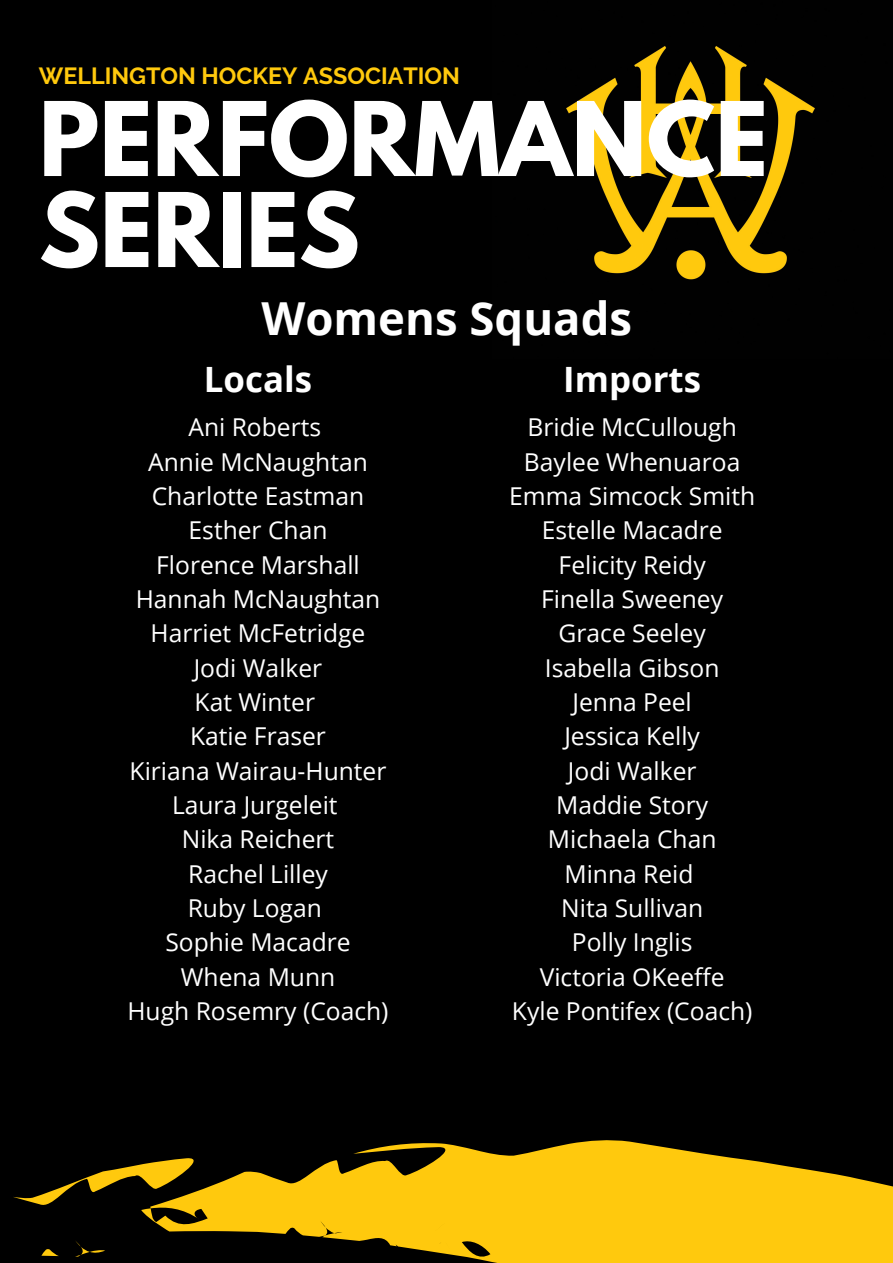
<style>
.page{position:relative;width:893px;height:1263px;background:#000}
.page>*{position:absolute;margin:0;border:0;box-sizing:border-box;transform-origin:0 0}
.t1{font:700 90.97px/91px "League Spartan";color:#fff}
.t2{font:700 45.53px "Open Sans";color:#fff}
.t3{font:700 34.88px "Open Sans";color:#fff}
.t4{font:24.6px "Open Sans";color:#fff}
.t5{font:700 23.33px "Raleway";color:#ffc90d}
</style>
<div class="page">
<img style="left:566px;top:46px;width:249px;height:234px">
<svg style="left:13px;top:1164px;width:128px;height:93px"></svg>
<svg style="left:141px;top:1143px;width:329px;height:100px;fill:#ffc90d"></svg>
<svg style="left:327px;top:1223px;width:31px;height:20px"></svg>
<svg style="left:470px;top:1140px;width:423px;height:123px;background:#dbac0b"></svg>
<svg style="left:389px;top:1243px;width:138px;height:20px"></svg>
<p class="t5" style="left:39px;top:62px;width:423px">WELLINGTON HOCKEY ASSOCIATION</p>
<p class="t1" style="left:39px;top:106px;width:730px">PERFORMANCE<br>SERIES</p>
<p class="t2" style="left:261px;top:286px;width:372px">Womens Squads</p>
<p class="t3" style="left:204px;top:355px;width:110px">Locals</p>
<p class="t3" style="left:563px;top:355px;width:139px">Imports</p>
<p class="t4" style="left:188px;top:410px;width:134px">Ani Roberts</p>
<p class="t4" style="left:148px;top:444px;width:221px">Annie McNaughtan</p>
<p class="t4" style="left:152px;top:479px;width:214px">Charlotte Eastman</p>
<p class="t4" style="left:189px;top:513px;width:140px">Esther Chan</p>
<p class="t4" style="left:156px;top:547px;width:205px">Florence Marshall</p>
<p class="t4" style="left:136px;top:582px;width:246px">Hannah McNaughtan</p>
<p class="t4" style="left:151px;top:616px;width:216px">Harriet McFetridge</p>
<p class="t4" style="left:194px;top:650px;width:130px">Jodi Walker</p>
<p class="t4" style="left:195px;top:685px;width:122px">Kat Winter</p>
<p class="t4" style="left:190px;top:719px;width:137px">Katie Fraser</p>
<p class="t4" style="left:130px;top:753px;width:258px">Kiriana Wairau-Hunter</p>
<p class="t4" style="left:172px;top:788px;width:167px">Laura Jurgeleit</p>
<p class="t4" style="left:182px;top:822px;width:154px">Nika Reichert</p>
<p class="t4" style="left:188px;top:856px;width:141px">Rachel Lilley</p>
<p class="t4" style="left:188px;top:891px;width:136px">Ruby Logan</p>
<p class="t4" style="left:165px;top:925px;width:187px">Sophie Macadre</p>
<p class="t4" style="left:181px;top:959px;width:156px">Whena Munn</p>
<p class="t4" style="left:127px;top:994px;width:262px">Hugh Rosemry (Coach)</p>
<p class="t4" style="left:527px;top:410px;width:211px">Bridie McCullough</p>
<p class="t4" style="left:524px;top:444px;width:218px">Baylee Whenuaroa</p>
<p class="t4" style="left:509px;top:479px;width:248px">Emma Simcock Smith</p>
<p class="t4" style="left:542px;top:513px;width:182px">Estelle Macadre</p>
<p class="t4" style="left:558px;top:547px;width:149px">Felicity Reidy</p>
<p class="t4" style="left:541px;top:582px;width:183px">Finella Sweeney</p>
<p class="t4" style="left:558px;top:616px;width:149px">Grace Seeley</p>
<p class="t4" style="left:545px;top:650px;width:176px">Isabella Gibson</p>
<p class="t4" style="left:572px;top:685px;width:121px">Jenna Peel</p>
<p class="t4" style="left:564px;top:719px;width:137px">Jessica Kelly</p>
<p class="t4" style="left:568px;top:753px;width:130px">Jodi Walker</p>
<p class="t4" style="left:556px;top:788px;width:153px">Maddie Story</p>
<p class="t4" style="left:548px;top:822px;width:170px">Michaela Chan</p>
<p class="t4" style="left:564px;top:856px;width:131px">Minna Reid</p>
<p class="t4" style="left:561px;top:891px;width:143px">Nita Sullivan</p>
<p class="t4" style="left:572px;top:925px;width:122px">Polly Inglis</p>
<p class="t4" style="left:540px;top:959px;width:186px">Victoria OKeeffe</p>
<p class="t4" style="left:512px;top:994px;width:242px">Kyle Pontifex (Coach)</p>
</div>
